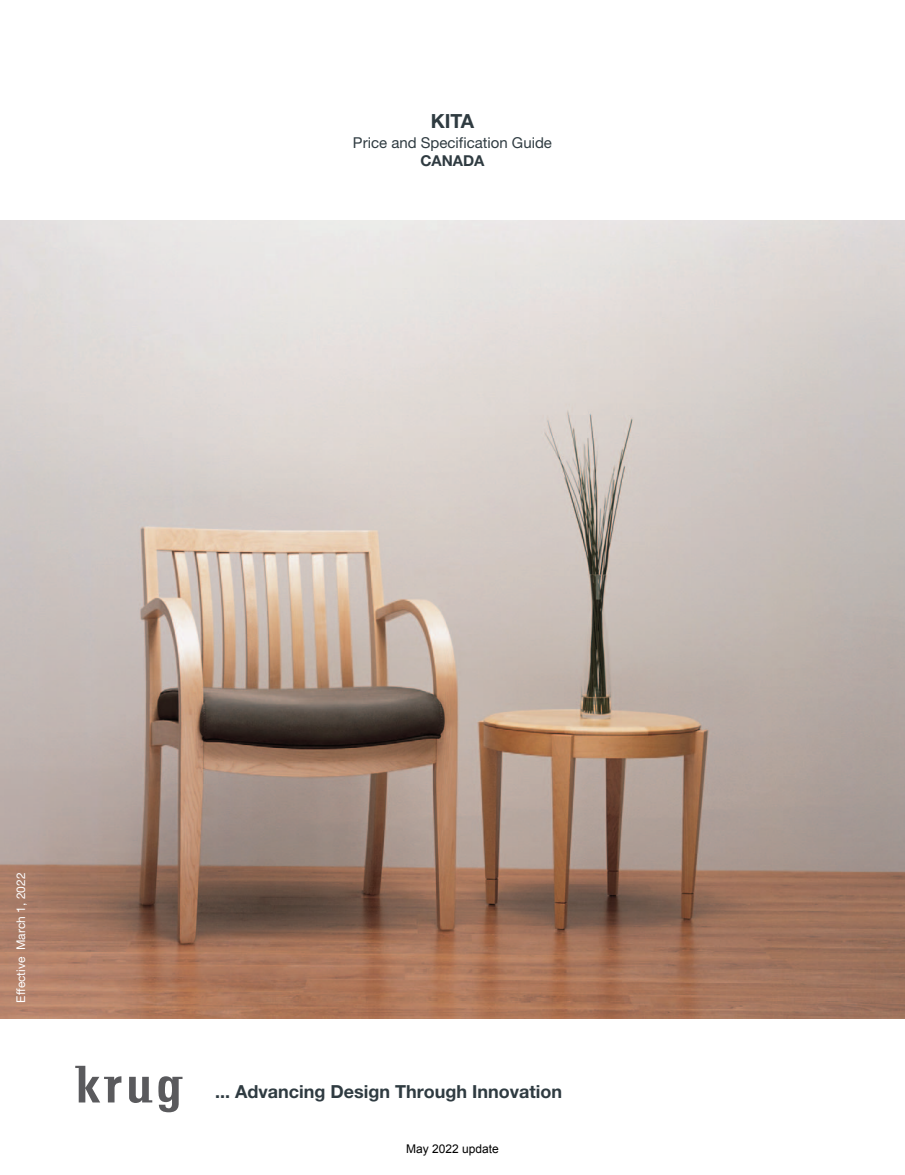
<style>
.page{position:relative;width:905px;height:1175px;background:#fff}
.page>*{position:absolute;margin:0;border:0;box-sizing:border-box;transform-origin:0 0}
.t1{font:700 19.5px "Helvetica Neue LT Std";color:#2f3b41}
.t2{font:700 18px "Helvetica Neue LT Std";color:#2f3b41}
.t3{font:15px "Helvetica Neue LT Std";color:#2f3b41}
.t4{font:700 15px "Helvetica Neue LT Std";color:#2f3b41}
.t5{font:12px "Helvetica Neue LT Std";color:#fff}
.t6{font:12px "Arial";color:#000}
</style>
<div class="page">
<img style="left:0;top:220px;width:904px;height:798px">
<svg style="left:75px;top:1065px;width:46px;height:37px"></svg>
<svg style="left:158px;top:1076px;width:24px;height:36px"></svg>
<svg style="left:129px;top:1076px;width:23px;height:27px"></svg>
<p class="t1" style="left:430px;top:114px;width:45px">KITA</p>
<p class="t3" style="left:353px;top:137px;width:200px">Price and Specification Guide</p>
<p class="t4" style="left:420px;top:155px;width:66px">CANADA</p>
<p class="t5" style="left:17px;top:1002px;width:131px;rotate:-90deg">Effective March 1, 2022</p>
<p class="t2" style="left:215px;top:1084px;width:348px">... Advancing Design Through Innovation</p>
<p class="t6" style="left:406px;top:1141px;width:94px">May 2022 update</p>
</div>
